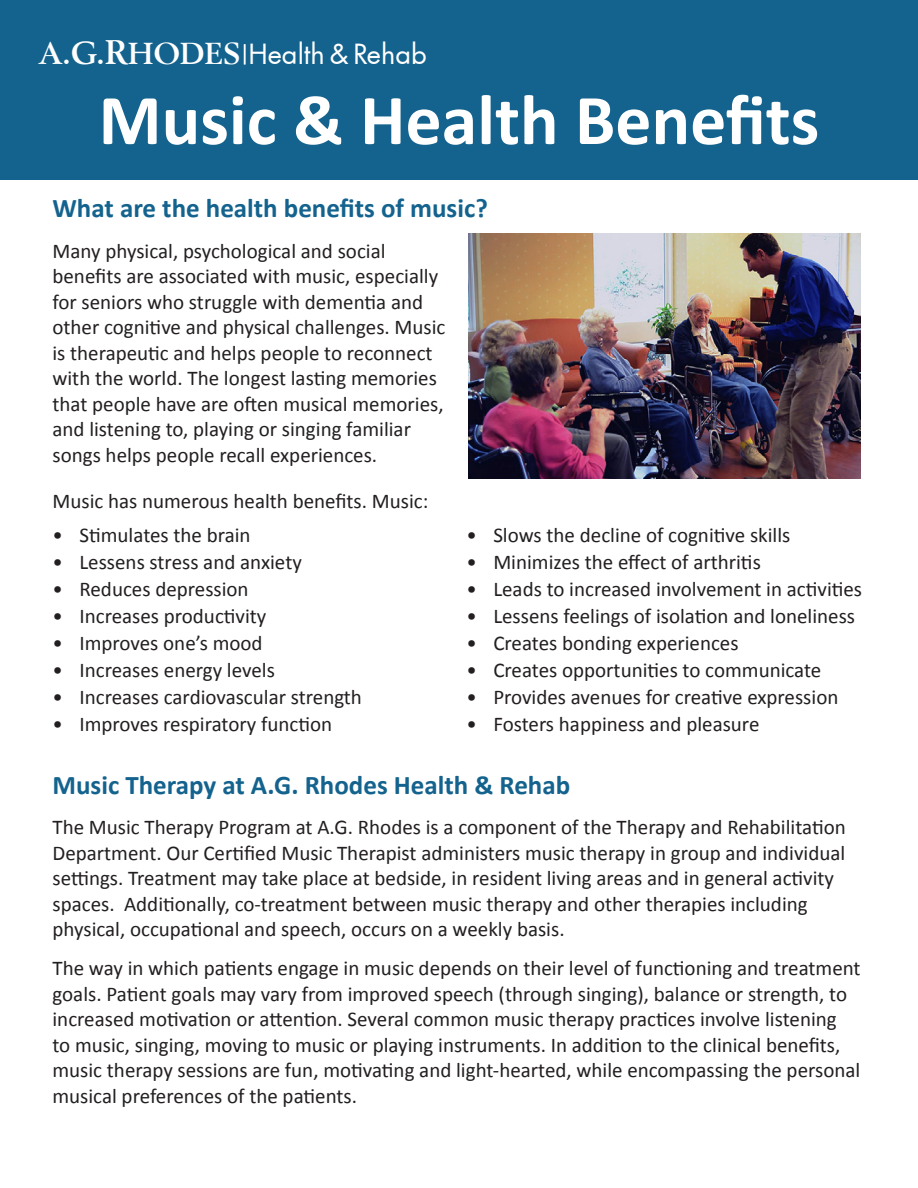
<style>
.page{position:relative;width:918px;height:1188px;background:#fff}
.page>*{position:absolute;margin:0;border:0;box-sizing:border-box;transform-origin:0 0}
.t1{font:700 72px "Calibri";color:#fff}
.t2{font:27.15px "Futura";color:#fff}
.t3{font:700 27px "Calibri";color:#14638e}
.t4{font:21px/25.5px "Calibri";color:#231f20}
.s1{font-family:"Berling";font-weight:700;font-size:31.65px}
.s2{font-family:"Berling";font-weight:700;font-size:33.9px}
.s3{font-family:"Berling";font-weight:700;font-size:30.15px}
</style>
<div class="page">
<div style="left:0;top:0;width:918px;height:179px;background:#14638e"></div>
<img style="left:469px;top:233px;width:392px;height:246px">
<hr style="left:244px;top:44px;width:2px;height:21px;background:#fff">
<p class="t2" style="left:39px;top:37px;width:390px"><span class="s1">A.G.</span><span class="s2">R</span><span class="s3">HODES</span> Health &amp; Rehab</p>
<p class="t1" style="left:99px;top:74px;width:722px">Music &amp; Health Benefits</p>
<p class="t3" style="left:52px;top:191px;width:437px">What are the health benefits of music?</p>
<p class="t4" style="left:52px;top:238px;width:394px">Many physical, psychological and social benefits are associated with music, especially for seniors who struggle with dementia and other cognitive and physical challenges. Music is therapeutic and helps people to reconnect with the world. The longest lasting memories that people have are often musical memories, and listening to, playing or singing familiar songs helps people recall experiences.</p>
<p class="t4" style="left:52px;top:488px;width:377px">Music has numerous health benefits. Music:</p>
<p class="t4" style="left:52px;top:523px;width:200px">• Stimulates the brain</p>
<p class="t4" style="left:52px;top:550px;width:251px">• Lessens stress and anxiety</p>
<p class="t4" style="left:52px;top:577px;width:198px">• Reduces depression</p>
<p class="t4" style="left:52px;top:604px;width:215px">• Increases productivity</p>
<p class="t4" style="left:52px;top:631px;width:212px">• Improves one’s mood</p>
<p class="t4" style="left:52px;top:658px;width:224px">• Increases energy levels</p>
<p class="t4" style="left:52px;top:685px;width:311px">• Increases cardiovascular strength</p>
<p class="t4" style="left:52px;top:712px;width:281px">• Improves respiratory function</p>
<p class="t4" style="left:466px;top:523px;width:326px">• Slows the decline of cognitive skills</p>
<p class="t4" style="left:466px;top:550px;width:296px">• Minimizes the effect of arthritis</p>
<p class="t4" style="left:466px;top:577px;width:397px">• Leads to increased involvement in activities</p>
<p class="t4" style="left:466px;top:604px;width:390px">• Lessens feelings of isolation and loneliness</p>
<p class="t4" style="left:466px;top:631px;width:274px">• Creates bonding experiences</p>
<p class="t4" style="left:466px;top:658px;width:357px">• Creates opportunities to communicate</p>
<p class="t4" style="left:466px;top:685px;width:374px">• Provides avenues for creative expression</p>
<p class="t4" style="left:466px;top:712px;width:295px">• Fosters happiness and pleasure</p>
<p class="t3" style="left:52px;top:767px;width:519px">Music Therapy at A.G. Rhodes Health &amp; Rehab</p>
<p class="t4" style="left:52px;top:815px;width:795px">The Music Therapy Program at A.G. Rhodes is a component of the Therapy and Rehabilitation Department. Our Certified Music Therapist administers music therapy in group and individual settings. Treatment may take place at bedside, in resident living areas and in general activity spaces. Additionally, co-treatment between music therapy and other therapies including physical, occupational and speech, occurs on a weekly basis.</p>
<p class="t4" style="left:52px;top:956px;width:810px">The way in which patients engage in music depends on their level of functioning and treatment goals. Patient goals may vary from improved speech (through singing), balance or strength, to increased motivation or attention. Several common music therapy practices involve listening<br>to music, singing, moving to music or playing instruments. In addition to the clinical benefits, music therapy sessions are fun, motivating and light-hearted, while encompassing the personal musical preferences of the patients.</p>
</div>
